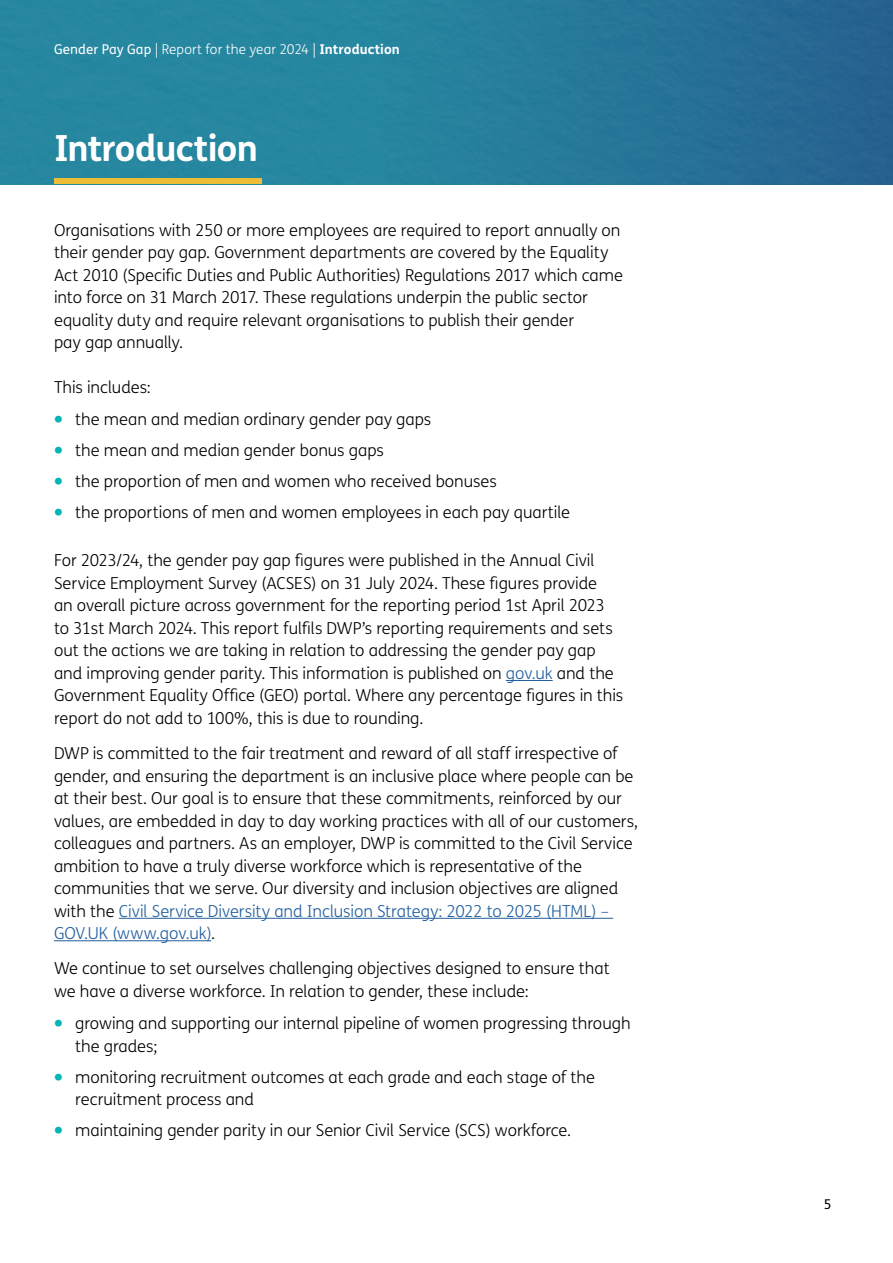
<style>
.page{position:relative;width:893px;height:1263px;background:#fff}
.page>*{position:absolute;margin:0;border:0;box-sizing:border-box;transform-origin:0 0}
.t1{font:700 36px "FS Me";letter-spacing:-.02em;color:#fff}
.Body{font:300 16.5px/22.5px "FS Me";letter-spacing:-.005em;color:#000}
.t2{font:300 13.5px "FS Me";letter-spacing:.005em;color:#fff}
.t3{font:13.5px "FS Me";color:#000}
.s1{font-weight:400}
.s2{font-weight:700}
.s3{font-weight:800;font-size:24px;color:#00b5b4}
.s4{color:#215e9e}
</style>
<div class="page">
<img style="left:0;top:0;width:893px;height:184px">
<div style="left:54px;top:179px;width:208px;height:5px;background:#edbd38"></div>
<hr style="left:506px;top:680px;width:47px;height:1px;background:#215e9e">
<hr style="left:119px;top:918px;width:494px;height:1px;background:#215e9e">
<hr style="left:54px;top:940px;width:157px;height:1px;background:#215e9e">
<h1 class="t2" style="left:54px;top:40px;width:347px"><span class="s1">Gender Pay Gap</span> | Report for the year 2024 | <span class="s2">Introduction</span></h1>
<h1 class="t1" style="left:54px;top:120px;width:205px">Introduction</h1>
<p class="Body" style="left:54px;top:218px;width:570px">Organisations with 250 or more employees are required to report annually on their gender pay gap. Government departments are covered by the Equality Act 2010 (Specific Duties and Public Authorities) Regulations 2017 which came into force on 31 March 2017. These regulations underpin the public sector equality duty and require relevant organisations to publish their gender<br>pay gap annually.</p>
<p class="Body" style="left:54px;top:376px;width:98px">This includes:</p>
<p class="Body" style="left:54px;top:408px;width:379px"><span class="s3">•</span> the mean and median ordinary gender pay gaps</p>
<p class="Body" style="left:54px;top:439px;width:331px"><span class="s3">•</span> the mean and median gender bonus gaps</p>
<p class="Body" style="left:54px;top:470px;width:444px"><span class="s3">•</span> the proportion of men and women who received bonuses</p>
<p class="Body" style="left:54px;top:501px;width:518px"><span class="s3">•</span> the proportions of men and women employees in each pay quartile</p>
<p class="Body" style="left:54px;top:549px;width:571px">For 2023/24, the gender pay gap figures were published in the Annual Civil Service Employment Survey (ACSES) on 31 July 2024. These figures provide<br>an overall picture across government for the reporting period 1st April 2023 to 31st March 2024. This report fulfils DWP’s reporting requirements and sets out the actions we are taking in relation to addressing the gender pay gap and improving gender parity. This information is published on <span class="s4">gov.uk</span> and the Government Equality Office (GEO) portal. Where any percentage figures in this report do not add to 100%, this is due to rounding.</p>
<h1 class="Body" style="left:54px;top:742px;width:586px">DWP is committed to the fair treatment and reward of all staff irrespective of gender, and ensuring the department is an inclusive place where people can be at their best. Our goal is to ensure that these commitments, reinforced by our values, are embedded in day to day working practices with all of our customers, colleagues and partners. As an employer, DWP is committed to the Civil Service ambition to have a truly diverse workforce which is representative of the communities that we serve. Our diversity and inclusion objectives are aligned with the <span class="s4">Civil Service Diversity and Inclusion Strategy: 2022 to 2025 (HTML) – GOV.UK (www.gov.uk)</span>.</h1>
<h1 class="Body" style="left:54px;top:957px;width:557px">We continue to set ourselves challenging objectives designed to ensure that we have a diverse workforce. In relation to gender, these include:</h1>
<p class="Body" style="left:75px;top:1012px;width:557px;text-indent:-21px"><span class="s3">•</span> growing and supporting our internal pipeline of women progressing through the grades;</p>
<p class="Body" style="left:75px;top:1065px;width:521px;text-indent:-21px"><span class="s3">•</span> monitoring recruitment outcomes at each grade and each stage of the recruitment process and</p>
<p class="Body" style="left:54px;top:1119px;width:519px"><span class="s3">•</span> maintaining gender parity in our Senior Civil Service (SCS) workforce.</p>
<p class="t3" style="left:824px;top:1195px;width:9px">5</p>
</div>
